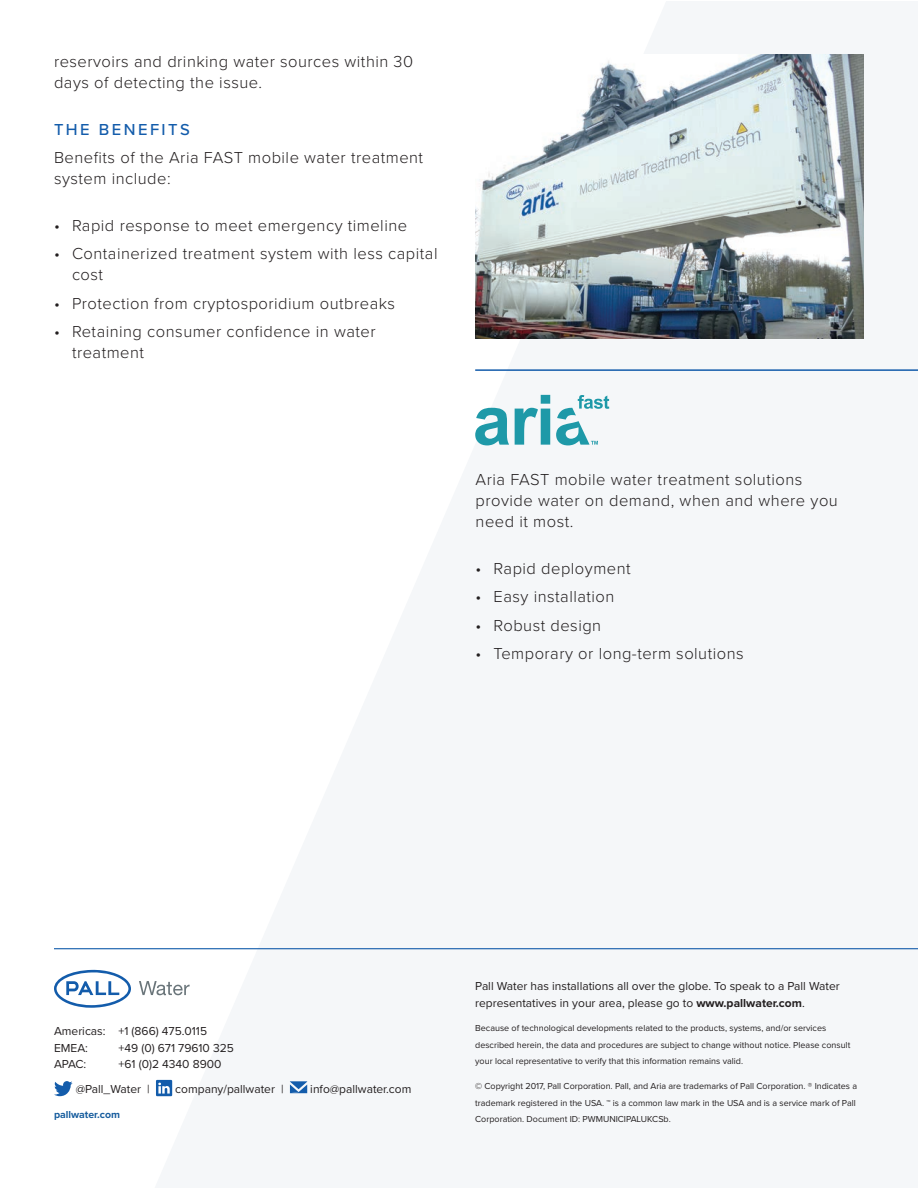
<style>
.page{position:relative;width:918px;height:1188px;background:#fff}
.page>*{position:absolute;margin:0;border:0;box-sizing:border-box;transform-origin:0 0}
.intro{font:300 16.5px/21px "Proxima Nova";letter-spacing:.03em;color:#231f20}
.body_copy{font:300 16.5px/21px "Proxima Nova";letter-spacing:.03em;color:#231f20}
.subhead{font:500 16.5px "Proxima Nova";letter-spacing:.15em;color:#135cab}
.footer_content{font:12px/16.5px "Proxima Nova";color:#231f20}
.footer_content-2{font:700 10.5px "Proxima Nova";color:#175d9e}
.footer_content-3{font:9px/16.5px "Proxima Nova";color:#231f20}
.s1{font-weight:700}
</style>
<div class="page">
<svg style="left:54px;top:970px;width:77px;height:38px"></svg>
<svg style="left:139px;top:981px;width:51px;height:14px"></svg>
<hr style="left:54px;top:948px;width:864px;height:1px;background:#135cab">
<svg style="left:54px;top:1081px;width:19px;height:15px"></svg>
<svg style="left:156px;top:1080px;width:16px;height:16px"></svg>
<svg style="left:290px;top:1081px;width:17px;height:12px"></svg>
<img style="left:475px;top:54px;width:389px;height:284px">
<hr style="left:475px;top:369px;width:443px;height:2px;background:#135cab">
<svg style="left:475px;top:408px;width:34px;height:37px"></svg>
<svg style="left:515px;top:395px;width:35px;height:50px"></svg>
<svg style="left:556px;top:395px;width:53px;height:50px"></svg>
<p class="body_copy" style="left:54px;top:50px;width:361px">reservoirs and drinking water sources within 30 days of detecting the issue.</p>
<p class="subhead" style="left:54px;top:117px;width:137px">THE BENEFITS</p>
<p class="body_copy" style="left:54px;top:146px;width:371px">Benefits of the Aria FAST mobile water treatment system include:</p>
<p class="intro" style="left:54px;top:214px;width:355px">• Rapid response to meet emergency timeline</p>
<p class="intro" style="left:72px;top:242px;width:367px;text-indent:-18px">• Containerized treatment system with less capital cost</p>
<p class="intro" style="left:54px;top:292px;width:343px">• Protection from cryptosporidium outbreaks</p>
<p class="intro" style="left:72px;top:320px;width:305px;text-indent:-18px">• Retaining consumer confidence in water treatment</p>
<p class="intro" style="left:476px;top:468px;width:364px">Aria FAST mobile water treatment solutions provide water on demand, when and where you need it most.</p>
<p class="intro" style="left:476px;top:557px;width:157px">• Rapid deployment</p>
<p class="intro" style="left:476px;top:585px;width:140px">• Easy installation</p>
<p class="intro" style="left:476px;top:614px;width:127px">• Robust design</p>
<p class="intro" style="left:476px;top:642px;width:270px">• Temporary or long-term solutions</p>
<p class="footer_content" style="left:54px;top:1023px;width:155px">Americas: +1 (866) 475.0115<br>EMEA:</p>
<p class="footer_content" style="left:118px;top:1039px;width:117px">+49 (0) 671 79610 325</p>
<p class="footer_content" style="left:54px;top:1056px;width:34px">APAC:</p>
<p class="footer_content" style="left:118px;top:1056px;width:104px">+61 (0)2 4340 8900</p>
<p class="footer_content" style="left:76px;top:1080px;width:76px">@Pall_Water |</p>
<p class="footer_content" style="left:175px;top:1080px;width:110px">company/pallwater |</p>
<p class="footer_content" style="left:310px;top:1080px;width:103px">info@pallwater.com</p>
<p class="footer_content-2" style="left:54px;top:1107px;width:68px">pallwater.com</p>
<p class="footer_content" style="left:475px;top:977px;width:366px">Pall Water has installations all over the globe. To speak to a Pall Water representatives in your area, please go to <span class="s1">www.pallwater.com</span>.</p>
<p class="footer_content-3" style="left:475px;top:1020px;width:377px">Because of technological developments related to the products, systems, and/or services described herein, the data and procedures are subject to change without notice. Please consult your local representative to verify that this information remains valid.</p>
<p class="footer_content-3" style="left:475px;top:1078px;width:383px">© Copyright 2017, Pall Corporation. Pall, and Aria are trademarks of Pall Corporation. ® Indicates a trademark registered in the USA. ™ is a common law mark in the USA and is a service mark of Pall<br>Corporation. Document ID: PWMUNICIPALUKCSb.</p>
</div>
